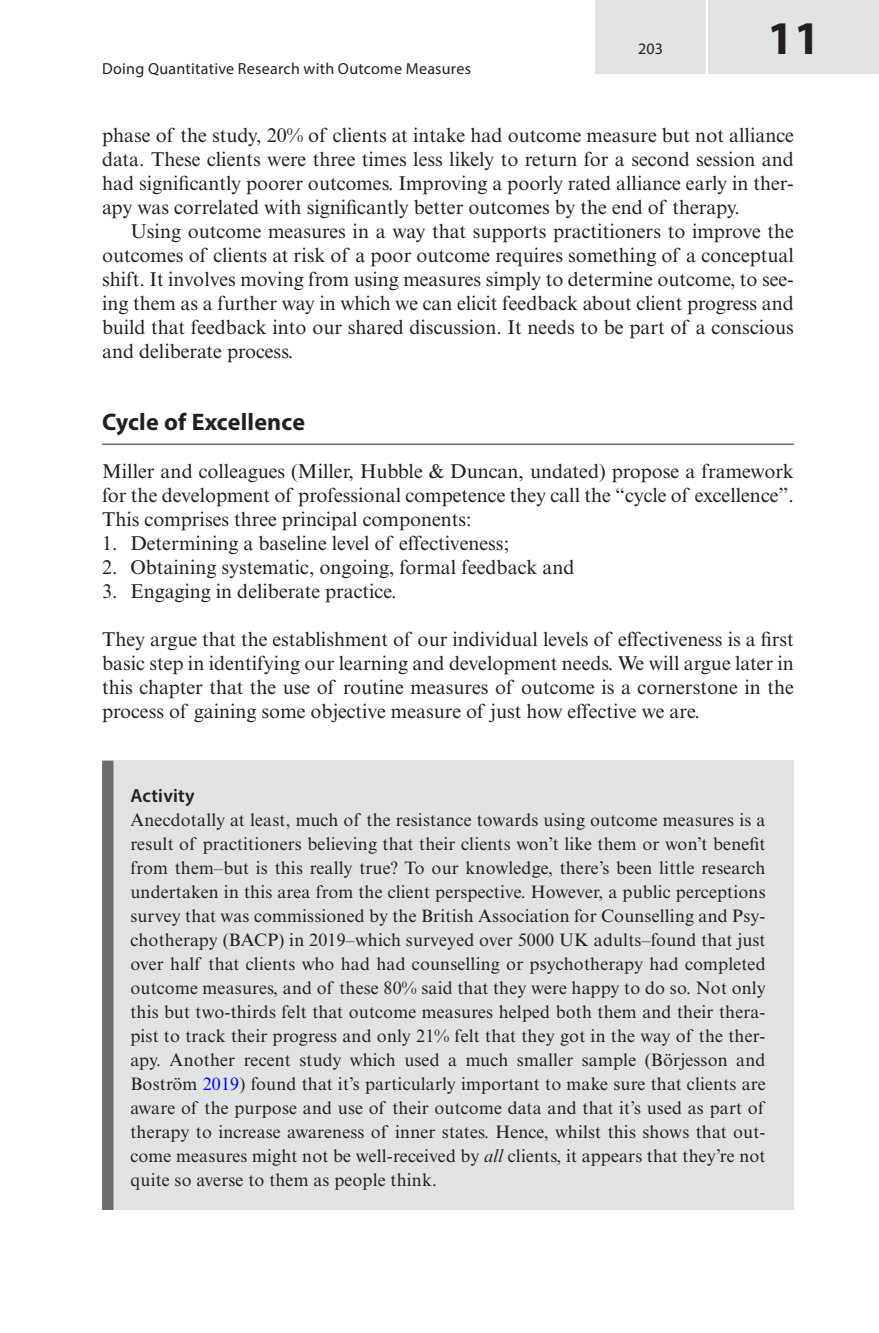
<style>
.page{position:relative;width:879px;height:1333px;background:#fff}
.page>*{position:absolute;margin:0;border:0;box-sizing:border-box;transform-origin:0 0}
.t1{font:700 47px "Myriad Pro";color:#231f20}
._2_hd{font:700 24px "Myriad Pro";letter-spacing:.01em;color:#231f20}
.Text{font:20px/24px "Times New Roman MT Std";color:#231f20;text-align:justify}
.Text_flush{font:20px/24px "Times New Roman MT Std";color:#231f20;text-align:justify}
._1_hd{font:600 19px "Myriad Pro";letter-spacing:.01em;color:#231f20}
.B_text_flush_copy{font:18px/24px "Times New Roman MT Std";letter-spacing:.01em;color:#231f20;text-align:justify}
.t2{font:16px "Myriad Pro";letter-spacing:.015em;color:#231f20}
.s1{color:#00f}
.s2{font-style:italic}
</style>
<div class="page">
<div style="left:595px;top:0;width:111px;height:74px;background:#e1e2e4"></div>
<div style="left:709px;top:0;width:170px;height:74px;background:#e1e2e4"></div>
<hr style="left:102px;top:443px;width:692px;height:1px;background:#231f20">
<div style="left:102px;top:760px;width:692px;height:449px;background:#e1e2e4"></div>
<div style="left:102px;top:760px;width:11px;height:449px;background:#6c6d70"></div>
<p class="t2" style="left:102px;top:58px;width:370px">Doing Quantitative Research with Outcome Measures</p>
<p class="t2" style="left:638px;top:39px;width:26px">203</p>
<h1 class="t1" style="left:767px;top:7px;width:54px">11</h1>
<p class="Text" style="left:102px;top:123px;width:693px">phase of the study, 20% of clients at intake had outcome measure but not alliance data. These clients were three times less likely to return for a second session and had significantly poorer outcomes. Improving a poorly rated alliance early in ther&shy;apy was correlated with significantly better outcomes by the end of therapy.</p>
<p class="Text" style="left:102px;top:219px;width:693px;text-indent:28px">Using outcome measures in a way that supports practitioners to improve the outcomes of clients at risk of a poor outcome requires something of a conceptual shift. It involves moving from using measures simply to determine outcome, to see&shy;ing them as a further way in which we can elicit feedback about client progress and build that feedback into our shared discussion. It needs to be part of a conscious and deliberate process.</p>
<h3 class="_2_hd" style="left:102px;top:406px;width:204px">Cycle of Excellence</h3>
<p class="Text_flush" style="left:102px;top:459px;width:693px">Miller and colleagues (Miller, Hubble &amp; Duncan, undated) propose a framework for the development of professional competence they call the “cycle of excellence”.<br>This comprises three principal components:</p>
<p class="Text" style="left:102px;top:531px;width:408px">1. Determining a baseline level of effectiveness;</p>
<p class="Text" style="left:102px;top:555px;width:474px">2. Obtaining systematic, ongoing, formal feedback and</p>
<p class="Text" style="left:102px;top:579px;width:296px">3. Engaging in deliberate practice.</p>
<p class="Text_flush" style="left:102px;top:627px;width:693px">They argue that the establishment of our individual levels of effectiveness is a first basic step in identifying our learning and development needs. We will argue later in this chapter that the use of routine measures of outcome is a cornerstone in the process of gaining some objective measure of just how effective we are.</p>
<h2 class="_1_hd" style="left:130px;top:783px;width:66px">Activity</h2>
<p class="B_text_flush_copy" style="left:130px;top:807px;width:637px">Anecdotally at least, much of the resistance towards using outcome measures is a result of practitioners believing that their clients won’t like them or won’t benefit from them–but is this really true? To our knowledge, there’s been little research undertaken in this area from the client perspective. However, a public perceptions survey that was commissioned by the British Association for Counselling and Psy&shy;chotherapy (BACP) in 2019–which surveyed over 5000 UK adults–found that just over half that clients who had had counselling or psychotherapy had completed outcome measures, and of these 80% said that they were happy to do so. Not only this but two-thirds felt that outcome measures helped both them and their thera&shy;pist to track their progress and only 21% felt that they got in the way of the ther&shy;apy. Another recent study which used a much smaller sample (Börjesson and Boström <span class="s1">2019</span>) found that it’s particularly important to make sure that clients are aware of the purpose and use of their outcome data and that it’s used as part of therapy to increase awareness of inner states. Hence, whilst this shows that out&shy;come measures might not be well-received by <span class="s2">all</span> clients, it appears that they’re not quite so averse to them as people think.</p>
</div>
